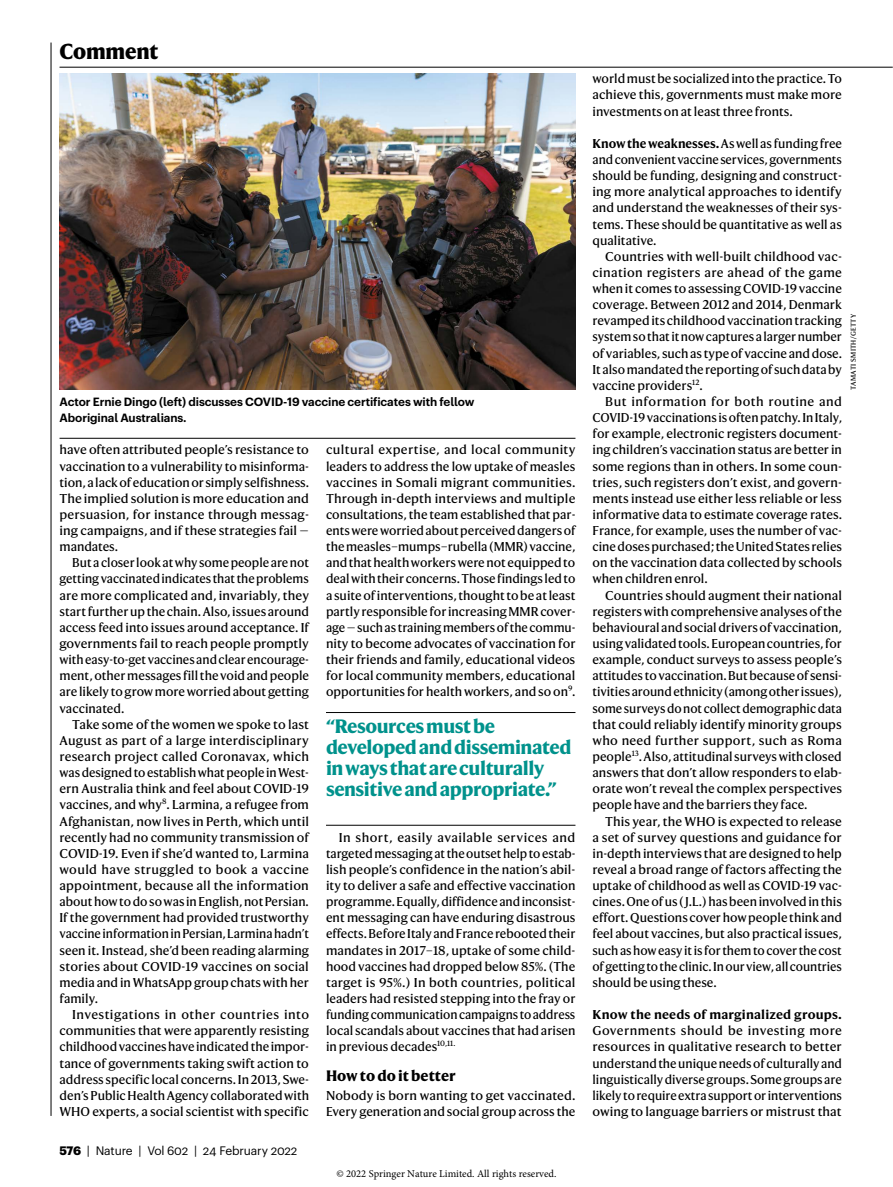
<style>
.page{position:relative;width:893px;height:1187px;background:#fff}
.page>*{position:absolute;margin:0;border:0;box-sizing:border-box;transform-origin:0 0}
.t1{font:800 21px "Harding";letter-spacing:-.01em;color:#000}
.t2{font:700 18.75px/21px "Harding Text";letter-spacing:-.025em;color:#00928c}
.t3{font:700 14.7px "Harding Text";color:#000}
.t4{font:12.3px/16.2px "Harding Text";color:#000;text-align:justify}
.t5{font:600 12.3px "Harding Text";letter-spacing:.01em;color:#000}
.t6{font:12px "Graphik Naturel";letter-spacing:-.01em;color:#000}
.t7{font:600 11.7px/16px "Graphik Naturel";letter-spacing:-.005em;color:#000}
.t8{font:10.5px "Minion Pro";color:#000}
.t9{font:6.75px "Harding Text";letter-spacing:.05em;color:#000}
.s1{font-weight:700}
.s2{font-weight:600}
</style>
<div class="page">
<hr style="left:326px;top:824px;width:249px;height:1px;background:#000">
<hr style="left:326px;top:712px;width:249px;height:1px;background:#000">
<img style="left:60px;top:73px;width:515px;height:317px">
<hr style="left:60px;top:438px;width:515px;height:1px;background:#000">
<hr style="left:51px;top:43px;width:1px;height:1072px;background:#000">
<hr style="left:60px;top:67px;width:833px;height:1px;background:#000">
<h1 class="t1" style="left:60px;top:39px;width:101px">Comment</h1>
<p class="t7" style="left:60px;top:393px;width:416px">Actor Ernie Dingo (left) discusses COVID-19 vaccine certificates with fellow<br>Aboriginal Australians.</p>
<p class="t4" style="left:60px;top:442px;width:251px">have often attributed people’s resistance to vaccination to a vulnerability to misinforma&shy;tion, a lack of education or simply selfishness.<br>The implied solution is more education and persuasion, for instance through messag&shy;ing campaigns, and if these strategies fail — mandates.</p>
<p class="t4" style="left:60px;top:555px;width:251px;text-indent:13px">But a closer look at why some people are not getting vaccinated indicates that the problems are more complicated and, invariably, they start further up the chain. Also, issues around access feed into issues around acceptance. If governments fail to reach people promptly with easy-to-get vaccines and clear encourage&shy;ment, other messages fill the void and people are likely to grow more worried about getting vaccinated.</p>
<p class="t4" style="left:60px;top:716px;width:251px;text-indent:13px">Take some of the women we spoke to last August as part of a large interdisciplinary research project called Coronavax, which was designed to establish what people in West&shy;ern Australia think and feel about COVID-19 vaccines, and why<sup>8</sup>. Larmina, a refugee from Afghanistan, now lives in Perth, which until recently had no community transmission of COVID-19. Even if she’d wanted to, Larmina would have struggled to book a vaccine appointment, because all the information about how to do so was in English, not Persian.<br>If the government had provided trustworthy vaccine information in Persian, Larmina hadn’t seen it. Instead, she’d been reading alarming stories about COVID-19 vaccines on social media and in WhatsApp group chats with her family.</p>
<p class="t4" style="left:60px;top:1006px;width:251px;text-indent:13px">Investigations in other countries into communities that were apparently resisting childhood vaccines have indicated the impor&shy;tance of governments taking swift action to address specific local concerns. In 2013, Swe&shy;den’s Public Health Agency collaborated with WHO experts, a social scientist with specific</p>
<p class="t6" style="left:60px;top:1141px;width:239px"><span class="s1">576</span> | Nature | Vol 602 | 24 February 2022</p>
<p class="t4" style="left:326px;top:442px;width:251px">cultural expertise, and local community leaders to address the low uptake of measles vaccines in Somali migrant communities.<br>Through in-depth interviews and multiple consultations, the team established that par&shy;ents were worried about perceived dangers of the measles–mumps–rubella (MMR) vaccine, and that health workers were not equipped to deal with their concerns. Those findings led to a suite of interventions, thought to be at least partly responsible for increasing MMR cover&shy;age — such as training members of the commu&shy;nity to become advocates of vaccination for their friends and family, educational videos for local community members, educational opportunities for health workers, and so on<sup>9</sup>.</p>
<h2 class="t2" style="left:326px;top:716px;width:247px">“Resources must be developed and disseminated in ways that are culturally sensitive and appropriate.”</h2>
<p class="t4" style="left:326px;top:829px;width:251px;text-indent:13px">In short, easily available services and targeted messaging at the outset help to estab&shy;lish people’s confidence in the nation’s abil&shy;ity to deliver a safe and effective vaccination programme. Equally, diffidence and inconsist&shy;ent messaging can have enduring disastrous effects. Before Italy and France rebooted their mandates in 2017–18, uptake of some child&shy;hood vaccines had dropped below 85%. (The target is 95%.) In both countries, political leaders had resisted stepping into the fray or funding communication campaigns to address local scandals about vaccines that had arisen in previous decades<sup>10,11.</sup></p>
<p class="t3" style="left:326px;top:1066px;width:131px">How to do it better</p>
<p class="t4" style="left:326px;top:1087px;width:251px">Nobody is born wanting to get vaccinated.<br>Every generation and social group across the</p>
<p class="t8" style="left:336px;top:1166px;width:222px">© 2022 Springer Nature Limited. All rights reserved.</p>
<p class="t4" style="left:592px;top:71px;width:251px">world must be socialized into the practice. To achieve this, governments must make more investments on at least three fronts.</p>
<p class="t4" style="left:592px;top:136px;width:251px"><span class="s2">Know the weaknesses.</span> As well as funding free and convenient vaccine services, governments should be funding, designing and construct&shy;ing more analytical approaches to identify and understand the weaknesses of their sys&shy;tems. These should be quantitative as well as qualitative.</p>
<p class="t4" style="left:592px;top:248px;width:251px;text-indent:13px">Countries with well-built childhood vac&shy;cination registers are ahead of the game when it comes to assessing COVID-19 vaccine coverage. Between 2012 and 2014, Denmark revamped its childhood vaccination tracking system so that it now captures a larger number of variables, such as type of vaccine and dose.<br>It also mandated the reporting of such data by vaccine providers<sup>12</sup>.</p>
<p class="t4" style="left:592px;top:394px;width:251px;text-indent:13px">But information for both routine and COVID-19 vaccinations is often patchy. In Italy, for example, electronic registers document&shy;ing children’s vaccination status are better in some regions than in others. In some coun&shy;tries, such registers don’t exist, and govern&shy;ments instead use either less reliable or less informative data to estimate coverage rates.<br>France, for example, uses the number of vac&shy;cine doses purchased; the United States relies on the vaccination data collected by schools when children enrol.</p>
<p class="t4" style="left:592px;top:587px;width:251px;text-indent:13px">Countries should augment their national registers with comprehensive analyses of the behavioural and social drivers of vaccination, using validated tools. European countries, for example, conduct surveys to assess people’s attitudes to vaccination. But because of sensi&shy;tivities around ethnicity (among other issues), some surveys do not collect demographic data that could reliably identify minority groups who need further support, such as Roma people<sup>13</sup>. Also, attitudinal surveys with closed answers that don’t allow responders to elab&shy;orate won’t reveal the complex perspectives people have and the barriers they face.</p>
<p class="t4" style="left:592px;top:813px;width:251px;text-indent:13px">This year, the WHO is expected to release a set of survey questions and guidance for in-depth interviews that are designed to help reveal a broad range of factors affecting the uptake of childhood as well as COVID-19 vac&shy;cines. One of us ( J.L.) has been involved in this effort. Questions cover how people think and feel about vaccines, but also practical issues, such as how easy it is for them to cover the cost of getting to the clinic. In our view, all countries should be using these.</p>
<p class="t5" style="left:592px;top:1007px;width:251px">Know the needs of marginalized groups.</p>
<p class="t4" style="left:592px;top:1022px;width:251px">Governments should be investing more resources in qualitative research to better understand the unique needs of culturally and linguistically diverse groups. Some groups are likely to require extra support or interventions owing to language barriers or mistrust that</p>
<p class="t9" style="left:849px;top:390px;width:78px;rotate:-90deg">TAMATI SMITH/GETTY</p>
</div>
